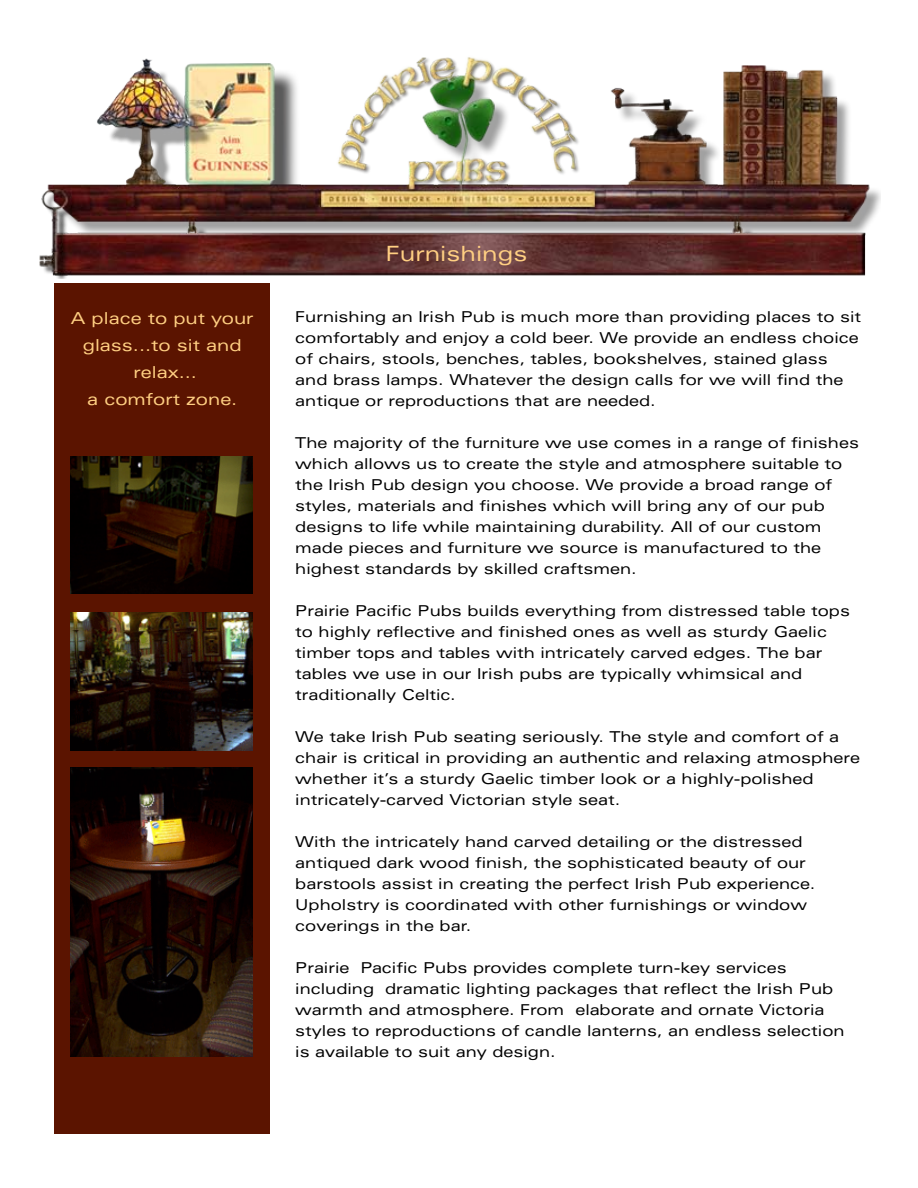
<style>
.page{position:relative;width:918px;height:1188px;background:#fff}
.page>*{position:absolute;margin:0;border:0;box-sizing:border-box;transform-origin:0 0}
.t1{font:expanded 21px "Univers";color:#ffcf82}
.t2{font:expanded 16.5px/27px "Univers";color:#ffcf82;text-align:center}
.t3{font:expanded 15px/21px "Univers";color:#000}
</style>
<div class="page">
<img style="left:39px;top:57px;width:841px;height:222px">
<div style="left:54px;top:284px;width:216px;height:850px;background:#5b1400"></div>
<img style="left:70px;top:457px;width:182px;height:137px">
<img style="left:70px;top:612px;width:182px;height:138px">
<img style="left:70px;top:767px;width:182px;height:290px">
<p class="t2" style="left:71px;top:304px;width:184px">A place to put your glass...to sit and relax...<br>a comfort zone.</p>
<h1 class="t1" style="left:386px;top:242px;width:143px">Furnishings</h1>
<p class="t3" style="left:295px;top:306px;width:567px">Furnishing an Irish Pub is much more than providing places to sit comfortably and enjoy a cold beer. We provide an endless choice of chairs, stools, benches, tables, bookshelves, stained glass and brass lamps. Whatever the design calls for we will find the antique or reproductions that are needed.</p>
<p class="t3" style="left:295px;top:432px;width:565px">The majority of the furniture we use comes in a range of finishes which allows us to create the style and atmosphere suitable to the Irish Pub design you choose. We provide a broad range of styles, materials and finishes which will bring any of our pub designs to life while maintaining durability. All of our custom made pieces and furniture we source is manufactured to the highest standards by skilled craftsmen.</p>
<p class="t3" style="left:295px;top:600px;width:556px">Prairie Pacific Pubs builds everything from distressed table tops to highly reflective and finished ones as well as sturdy Gaelic timber tops and tables with intricately carved edges. The bar tables we use in our Irish pubs are typically whimsical and traditionally Celtic.</p>
<p class="t3" style="left:295px;top:726px;width:566px">We take Irish Pub seating seriously. The style and comfort of a chair is critical in providing an authentic and relaxing atmosphere whether it’s a sturdy Gaelic timber look or a highly-polished intricately-carved Victorian style seat.</p>
<p class="t3" style="left:295px;top:831px;width:522px">With the intricately hand carved detailing or the distressed antiqued dark wood finish, the sophisticated beauty of our barstools assist in creating the perfect Irish Pub experience.<br>Upholstry is coordinated with other furnishings or window coverings in the bar.</p>
<p class="t3" style="left:295px;top:957px;width:551px">Prairie Pacific Pubs provides complete turn-key services including dramatic lighting packages that reflect the Irish Pub warmth and atmosphere. From elaborate and ornate Victoria styles to reproductions of candle lanterns, an endless selection is available to suit any design.</p>
</div>
